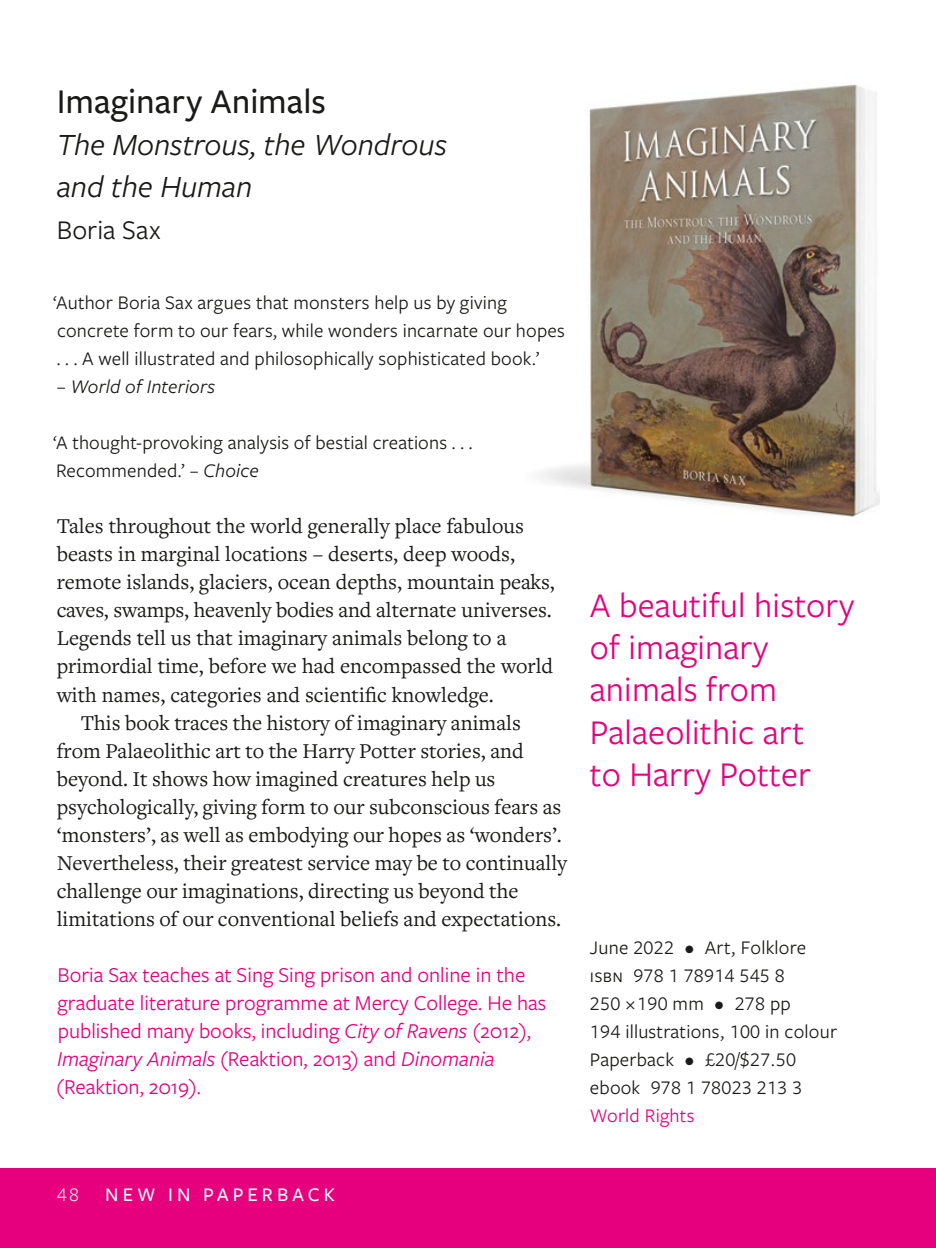
<style>
.page{position:relative;width:936px;height:1248px;background:#fff}
.page>*{position:absolute;margin:0;border:0;box-sizing:border-box;transform-origin:0 0}
.t1{font:36px/42px "Freight Sans Pro";letter-spacing:.005em;color:#e6007d}
.t2{font:500 36px "Freight Sans Pro";letter-spacing:.005em;color:#1a1a18}
.t3{font:italic 32px/42px "Freight Sans Pro";color:#1a1a18}
.t4{font:28px "Freight Sans Pro";letter-spacing:.005em;color:#1a1a18}
.t5{font:22px "Freight Text Pro";color:#1a1a18}
.t6{font:22px/28px "Freight Sans Pro";color:#e6007d}
.t7{font:20px/28px "Freight Sans Pro";letter-spacing:.01em;color:#1a1a18}
.t8{font:italic 20px "Freight Sans Pro";letter-spacing:.005em;color:#1a1a18}
.t9{font:500 20px "Freight Sans Pro";letter-spacing:.205em;color:#fff}
.t10{font:20px "Freight Sans Pro";letter-spacing:.01em;color:#e6007d}
.t11{font:20px "Freight Sans Pro";color:#fadceb}
.s1{font-style:normal}
.s2{font-style:italic}
</style>
<div class="page">
<div style="left:0;top:1168px;width:935px;height:79px;background:#e6007d"></div>
<img style="left:540px;top:84px;width:339px;height:433px">
<h1 class="t2" style="left:57px;top:77px;width:271px">Imaginary Animals</h1>
<h2 class="t3" style="left:57px;top:122px;width:391px">The Monstrous, the Wondrous and the Human</h2>
<p class="t4" style="left:57px;top:211px;width:105px">Boria Sax</p>
<p class="t7" style="left:53px;top:288px;width:513px">‘Author Boria Sax argues that monsters help us by giving concrete form to our fears, while wonders incarnate our hopes . . . A well illustrated and philosophically sophisticated book.’</p>
<p class="t8" style="left:57px;top:373px;width:160px"><span class="s1">–</span> World of Interiors</p>
<p class="t7" style="left:53px;top:428px;width:421px">‘A thought-provoking analysis of bestial creations . . .<br>Recommended.’ – <span class="s2">Choice</span></p>
<p class="t5" style="left:57px;top:511px;width:468px">Tales throughout the world generally place fabulous</p>
<p class="t5" style="left:57px;top:539px;width:459px">beasts in marginal locations – deserts, deep woods,</p>
<p class="t5" style="left:57px;top:567px;width:499px">remote islands, glaciers, ocean depths, mountain peaks,</p>
<p class="t5" style="left:57px;top:595px;width:496px">caves, swamps, heavenly bodies and alternate universes.</p>
<p class="t5" style="left:57px;top:624px;width:451px">Legends tell us that imaginary animals belong to a</p>
<p class="t5" style="left:57px;top:652px;width:498px">primordial time, before we had encompassed the world</p>
<p class="t5" style="left:57px;top:680px;width:438px">with names, categories and scientific knowledge.</p>
<p class="t5" style="left:81px;top:708px;width:441px">This book traces the history of imaginary animals</p>
<p class="t5" style="left:57px;top:736px;width:468px">from Palaeolithic art to the Harry Potter stories, and</p>
<p class="t5" style="left:57px;top:764px;width:440px">beyond. It shows how imagined creatures help us</p>
<p class="t5" style="left:57px;top:792px;width:506px">psychologically, giving form to our subconscious fears as</p>
<p class="t5" style="left:57px;top:820px;width:506px">‘monsters’, as well as embodying our hopes as ‘wonders’.</p>
<p class="t5" style="left:57px;top:848px;width:512px">Nevertheless, their greatest service may be to continually</p>
<p class="t5" style="left:57px;top:876px;width:463px">challenge our imaginations, directing us beyond the</p>
<p class="t5" style="left:57px;top:904px;width:506px">limitations of our conventional beliefs and expectations.</p>
<p class="t6" style="left:56px;top:959px;width:491px">Boria Sax teaches at Sing Sing prison and online in the graduate literature programme at Mercy College. He has published many books, including <span class="s2">City of Ravens</span> (2012), <span class="s2">Imaginary Animals</span> (Reaktion, 2013) and <span class="s2">Dinomania </span>(Reaktion, 2019).</p>
<h1 class="t1" style="left:590px;top:583px;width:266px">A beautiful history of imaginary animals from<br>Palaeolithic art<br>to Harry Potter</h1>
<p class="t7" style="left:590px;top:932px;width:249px">June 2022 • Art, Folklore isbn 978 1 78914 545 8<br>250 × 190 mm • 278 pp<br>194 illustrations, 100 in colour<br>Paperback • £20/$27.50 ebook 978 1 78023 213 3</p>
<p class="t10" style="left:590px;top:1101px;width:106px">World Rights</p>
<p class="t11" style="left:57px;top:1180px;width:24px">48</p>
<p class="t9" style="left:105px;top:1180px;width:231px">NEW IN PAPERBACK</p>
</div>
